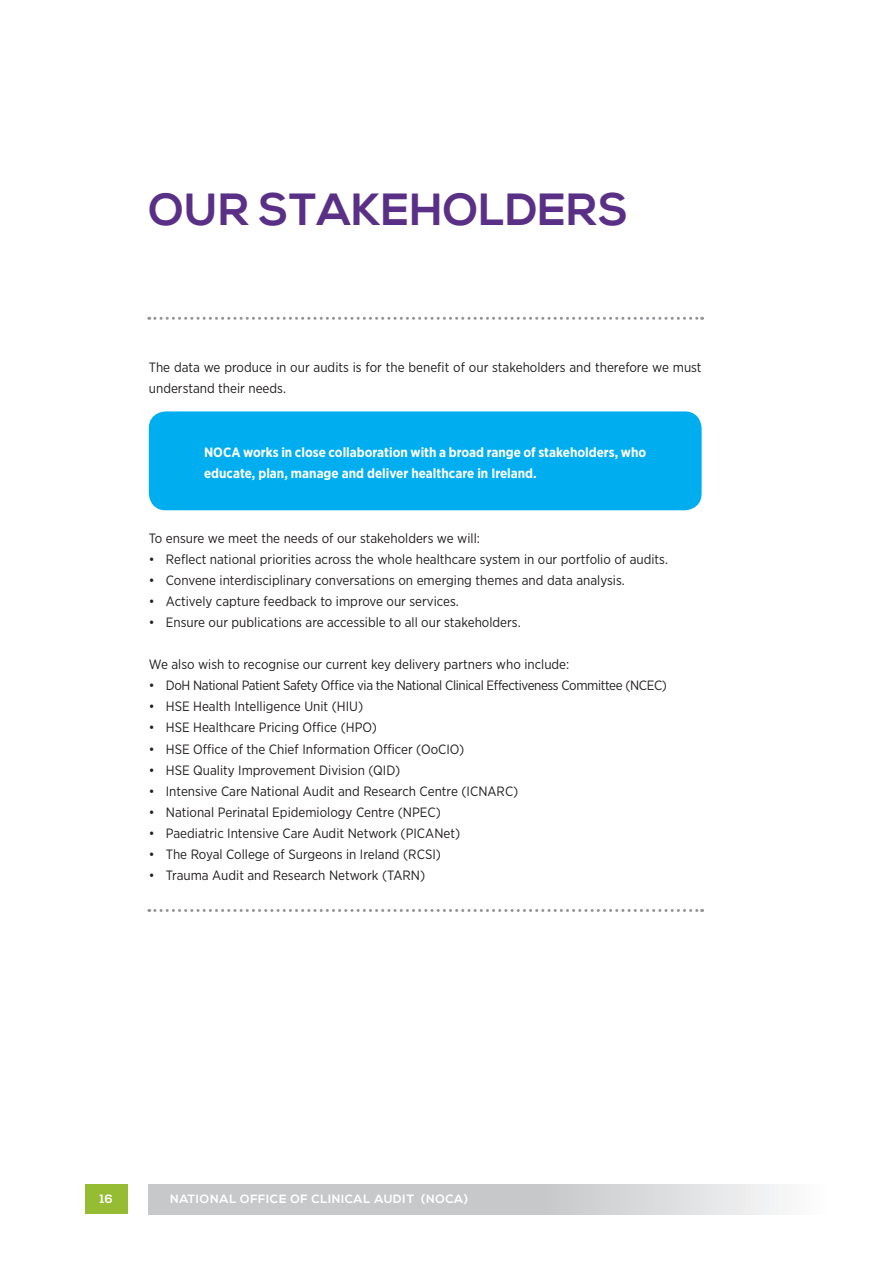
<style>
.page{position:relative;width:893px;height:1263px;background:#fff}
.page>*{position:absolute;margin:0;border:0;box-sizing:border-box;transform-origin:0 0}
.t1{font:700 45px "Nexa";letter-spacing:.01em;color:#5a3087}
.t2{font:13.5px/21px "Gotham Narrow";color:#231f20}
.t3{font:700 13.5px/21px "Gotham Narrow";color:#fff}
.t4{font:13.5px "Gotham Narrow";letter-spacing:-.03em;color:#231f20}
.t5{font:700 12px "Nexa";letter-spacing:.06em;color:#fff}
</style>
<div class="page">
<svg style="left:149px;top:1184px;width:634px;height:30px;background:#cfd0d2"></svg>
<div style="left:85px;top:1184px;width:43px;height:30px;background:#96bc33"></div>
<svg style="left:149px;top:317px;width:554px;height:3px"></svg>
<svg style="left:149px;top:909px;width:554px;height:3px"></svg>
<div style="left:149px;top:411px;width:553px;height:99px;background:#00aeef;border-radius:17px"></div>
<h1 class="t1" style="left:149px;top:184px;width:481px">OUR STAKEHOLDERS</h1>
<p class="t2" style="left:149px;top:357px;width:554px">The data we produce in our audits is for the benefit of our stakeholders and therefore we must understand their needs.</p>
<p class="t3" style="left:204px;top:441px;width:444px">NOCA works in close collaboration with a broad range of stakeholders, who educate, plan, manage and deliver healthcare in Ireland.</p>
<p class="t2" style="left:149px;top:528px;width:333px">To ensure we meet the needs of our stakeholders we will:</p>
<p class="t2" style="left:149px;top:549px;width:521px">• Reflect national priorities across the whole healthcare system in our portfolio of audits.</p>
<p class="t2" style="left:149px;top:570px;width:477px">• Convene interdisciplinary conversations on emerging themes and data analysis.</p>
<p class="t2" style="left:149px;top:591px;width:312px">• Actively capture feedback to improve our services.</p>
<p class="t2" style="left:149px;top:612px;width:373px">• Ensure our publications are accessible to all our stakeholders.</p>
<p class="t2" style="left:149px;top:654px;width:422px">We also wish to recognise our current key delivery partners who include:</p>
<p class="t4" style="left:149px;top:677px;width:520px">• DoH National Patient Safety Office via the National Clinical Effectiveness Committee (NCEC)</p>
<p class="t2" style="left:149px;top:696px;width:216px">• HSE Health Intelligence Unit (HIU)</p>
<p class="t2" style="left:149px;top:717px;width:230px">• HSE Healthcare Pricing Office (HPO)</p>
<p class="t2" style="left:149px;top:738px;width:317px">• HSE Office of the Chief Information Officer (OoCIO)</p>
<p class="t2" style="left:149px;top:759px;width:253px">• HSE Quality Improvement Division (QID)</p>
<p class="t2" style="left:149px;top:780px;width:371px">• Intensive Care National Audit and Research Centre (ICNARC)</p>
<p class="t2" style="left:149px;top:801px;width:294px">• National Perinatal Epidemiology Centre (NPEC)</p>
<p class="t2" style="left:149px;top:822px;width:313px">• Paediatric Intensive Care Audit Network (PICANet)</p>
<p class="t2" style="left:149px;top:843px;width:294px">• The Royal College of Surgeons in Ireland (RCSI)</p>
<p class="t2" style="left:149px;top:864px;width:278px">• Trauma Audit and Research Network (TARN)</p>
<p class="t5" style="left:99px;top:1192px;width:17px">5516</p>
<p class="t5" style="left:170px;top:1192px;width:300px">NATIONAL OFFICE OF CLINICAL AUDIT (NOCA)</p>
</div>
